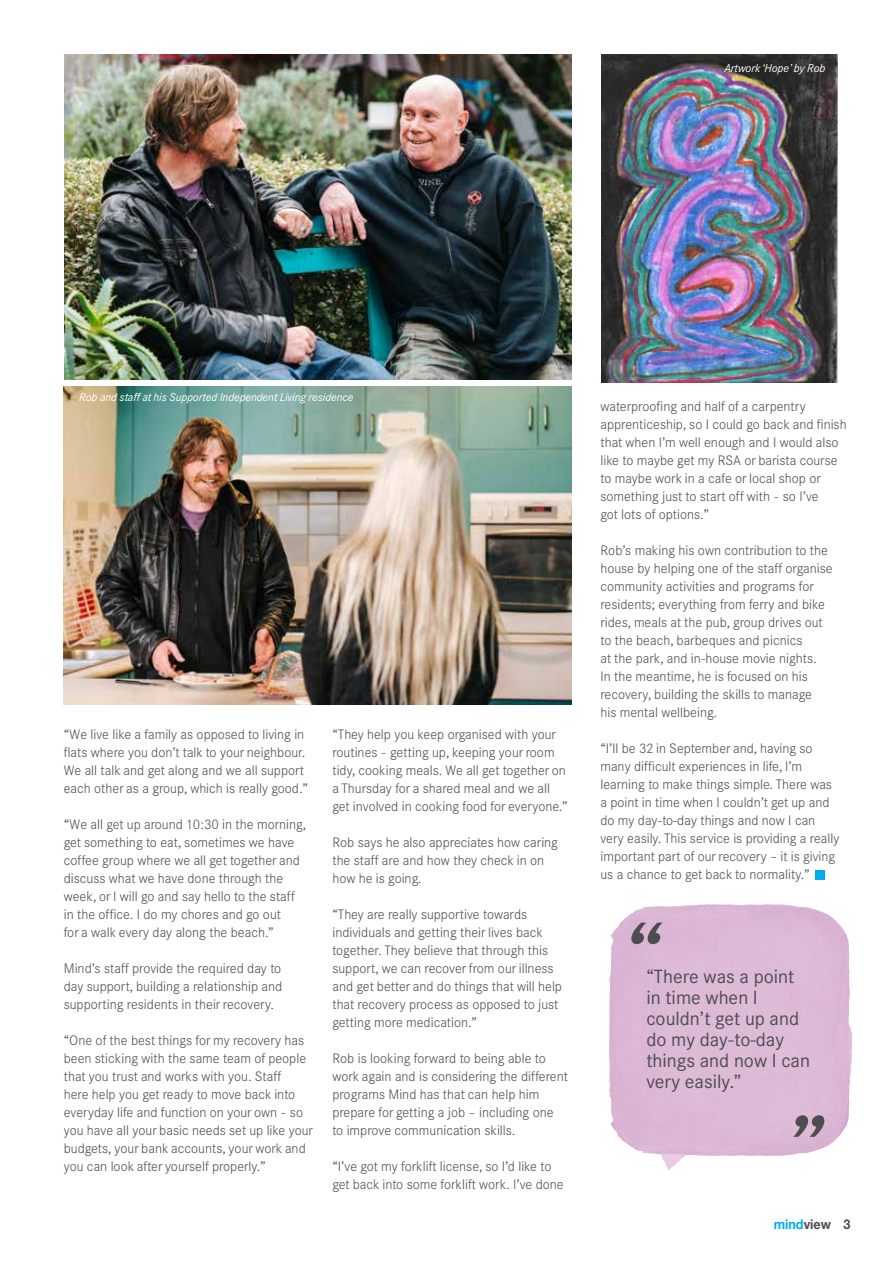
<style>
.page{position:relative;width:893px;height:1263px;background:#fff}
.page>*{position:absolute;margin:0;border:0;box-sizing:border-box;transform-origin:0 0}
.t1{font:18.75px/21px "Corporate SBQ";color:#4d4d4f}
.t2{font:300 13.5px/18px "Corporate SBQ";color:#4d4d4f}
.t3{font:700 13.5px "Helvetica Neue LT Std";color:#4d4d4f;scale:.93 1}
.t4{font:italic 11.25px "Corporate SBQ";letter-spacing:-.01em;color:#fff}
.s1{color:#00aeef}
</style>
<div class="page">
<img style="left:65px;top:54px;width:506px;height:325px">
<div style="left:815px;top:870px;width:10px;height:10px;background:#00aeef"></div>
<svg style="left:609px;top:904px;width:243px;height:244px;background:#debdd8"></svg>
<img style="left:642px;top:904px;width:127px;height:4px">
<svg style="left:631px;top:923px;width:31px;height:21px"></svg>
<svg style="left:613px;top:1020px;width:211px;height:150px;background:#debfd8"></svg>
<img style="left:64px;top:387px;width:507px;height:318px">
<img style="left:601px;top:54px;width:237px;height:329px">
<p class="t4" style="left:724px;top:62px;width:103px">Artwork ‘Hope’ by Rob</p>
<p class="t4" style="left:79px;top:390px;width:276px">Rob and staff at his Supported Independent Living residence</p>
<p class="t2" style="left:64px;top:725px;width:246px">“We live like a family as opposed to living in flats where you don’t talk to your neighbour.<br>We all talk and get along and we all support each other as a group, which is really good.”</p>
<p class="t2" style="left:64px;top:815px;width:244px">“We all get up around 10:30 in the morning, get something to eat, sometimes we have coffee group where we all get together and discuss what we have done through the week, or I will go and say hello to the staff in the office. I do my chores and go out<br>for a walk every day along the beach.”</p>
<p class="t2" style="left:64px;top:959px;width:220px;text-align:justify">Mind’s staff provide the required day to day support, building a relationship and supporting residents in their recovery.</p>
<p class="t2" style="left:64px;top:1031px;width:251px">“One of the best things for my recovery has been sticking with the same team of people that you trust and works with you. Staff<br>here help you get ready to move back into everyday life and function on your own - so you have all your basic needs set up like your budgets, your bank accounts, your work and you can look after yourself properly.”</p>
<p class="t2" style="left:332px;top:725px;width:237px">“They help you keep organised with your routines - getting up, keeping your room tidy, cooking meals. We all get together on a Thursday for a shared meal and we all get involved in cooking food for everyone.”</p>
<p class="t2" style="left:332px;top:833px;width:227px">Rob says he also appreciates how caring the staff are and how they check in on how he is going.</p>
<p class="t2" style="left:332px;top:905px;width:231px">“They are really supportive towards individuals and getting their lives back together. They believe that through this support, we can recover from our illness and get better and do things that will help that recovery process as opposed to just getting more medication.”</p>
<p class="t2" style="left:332px;top:1049px;width:237px">Rob is looking forward to being able to work again and is considering the different programs Mind has that can help him prepare for getting a job – including one<br>to improve communication skills.</p>
<p class="t2" style="left:332px;top:1157px;width:233px">“I’ve got my forklift license, so I’d like to get back into some forklift work. I’ve done</p>
<p class="t2" style="left:600px;top:398px;width:248px">waterproofing and half of a carpentry apprenticeship, so I could go back and finish that when I’m well enough and I would also like to maybe get my RSA or barista course to maybe work in a cafe or local shop or something just to start off with - so I’ve<br>got lots of options.”</p>
<p class="t2" style="left:600px;top:542px;width:234px">Rob’s making his own contribution to the house by helping one of the staff organise community activities and programs for residents; everything from ferry and bike rides, meals at the pub, group drives out to the beach, barbeques and picnics<br>at the park, and in-house movie nights.<br>In the meantime, he is focused on his recovery, building the skills to manage<br>his mental wellbeing.</p>
<p class="t2" style="left:600px;top:740px;width:240px">“I’ll be 32 in September and, having so many difficult experiences in life, I’m learning to make things simple. There was a point in time when I couldn’t get up and do my day-to-day things and now I can very easily. This service is providing a really important part of our recovery – it is giving us a chance to get back to normality.”</p>
<h1 class="t1" style="left:646px;top:966px;width:165px">“There was a point in time when I couldn’t get up and do my day-to-day things and now I can very easily.”</h1>
<p class="t3" style="left:774px;top:1215px;width:84px"><span class="s1">mind</span>view 3</p>
</div>
